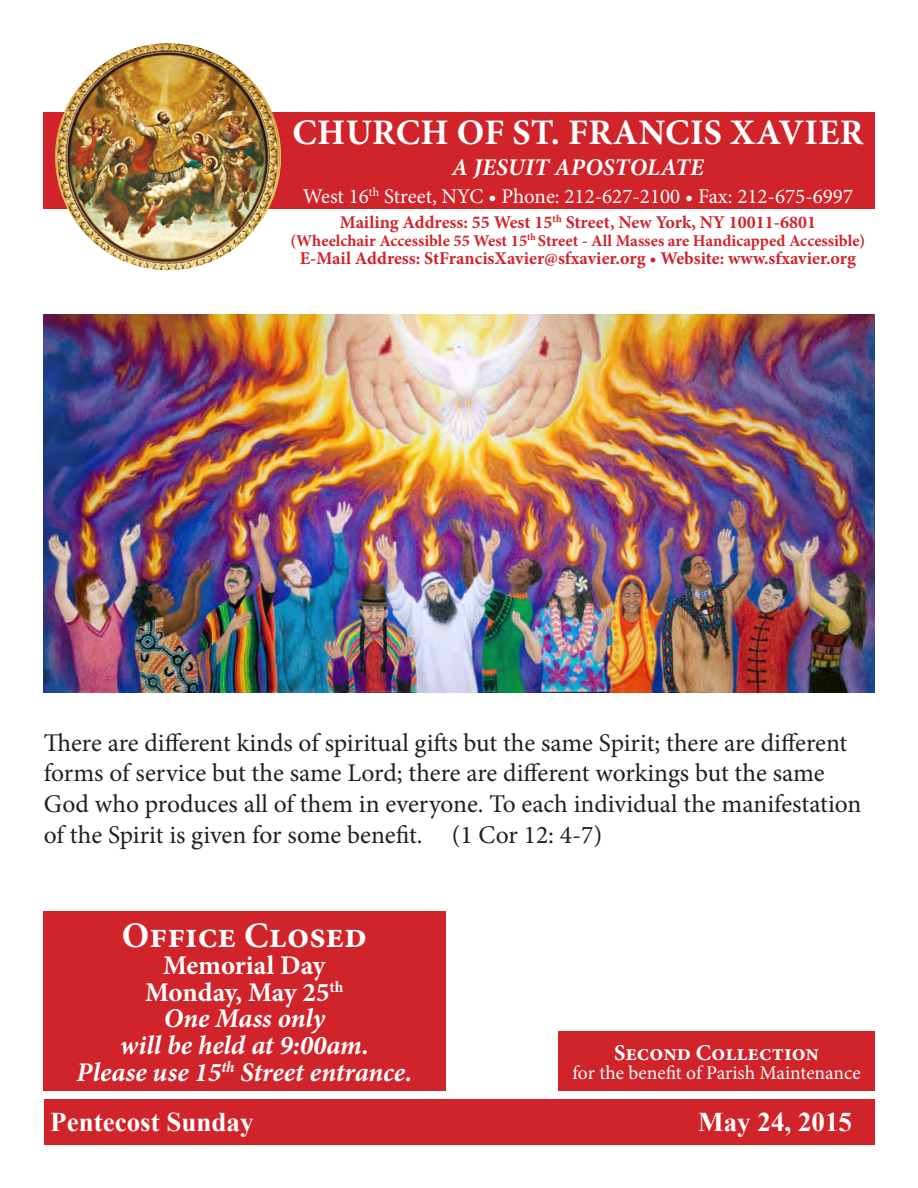
<style>
.page{position:relative;width:918px;height:1188px;background:#fff}
.page>*{position:absolute;margin:0;border:0;box-sizing:border-box;transform-origin:0 0}
.t1{font:700 36px "Minion Pro";letter-spacing:.01em;color:#fff}
.t2{font:italic 700 27px "Minion Pro";color:#fff}
.t3{font:700 27px "Times New Roman";color:#fff}
.t4{font:700 27px "Minion Pro";letter-spacing:-.01em;color:#fff}
.t5{font:25.5px/30.6px "Minion Pro";letter-spacing:-.005em;color:#231f20}
.t6{font:italic 700 24px "Minion Pro";letter-spacing:.01em;color:#fff}
.t7{font:700 22.5px "Minion Pro";color:#fff}
.t8{font:21px "Minion Pro";color:#fff}
.t9{font:19.5px "Minion Pro";letter-spacing:-.005em;color:#fff}
.t10{font:700 18px "Minion Pro";color:#d1232a}
.t11{font:700 16.5px "Minion Pro";letter-spacing:-.005em;color:#d1232a}
</style>
<div class="page">
<div style="left:44px;top:1099px;width:830px;height:46px;background:#d1232a"></div>
<div style="left:43px;top:112px;width:832px;height:96px;background:#d1232a"></div>
<img style="left:55px;top:43px;width:226px;height:227px">
<div style="left:558px;top:1031px;width:317px;height:60px;background:#d1232a"></div>
<img style="left:43px;top:314px;width:832px;height:379px">
<div style="left:43px;top:912px;width:403px;height:179px;background:#d1232a"></div>
<p class="t1" style="left:292px;top:107px;width:572px">CHURCH OF ST. FRANCIS XAVIER</p>
<p class="t6" style="left:452px;top:150px;width:254px">A JESUIT APOSTOLATE</p>
<p class="t8" style="left:303px;top:182px;width:552px">West 16<sup>th</sup> Street, NYC • Phone: 212-627-2100 • Fax: 212-675-6997</p>
<p class="t10" style="left:340px;top:210px;width:478px">Mailing Address: 55 West 15<sup>th</sup> Street, New York, NY 10011-6801</p>
<p class="t11" style="left:290px;top:229px;width:576px">(Wheelchair Accessible 55 West 15<sup>th</sup> Street - All Masses are Handicapped Accessible)</p>
<p class="t10" style="left:300px;top:245px;width:558px">E-Mail Address: StFrancisXavier@sfxavier.org • Website: www.sfxavier.org</p>
<p class="t5" style="left:44px;top:727px;width:819px">There are different kinds of spiritual gifts but the same Spirit; there are different forms of service but the same Lord; there are different workings but the same God who produces all of them in everyone. To each individual the manifestation of the Spirit is given for some benefit. (1 Cor 12: 4-7)</p>
<p class="t1" style="left:122px;top:910px;width:246px">Office Closed</p>
<p class="t4" style="left:163px;top:946px;width:164px">Memorial Day</p>
<p class="t4" style="left:145px;top:973px;width:200px">Monday, May 25<sup>th</sup></p>
<p class="t2" style="left:164px;top:1000px;width:163px">One Mass only</p>
<p class="t2" style="left:120px;top:1026px;width:251px">will be held at 9:00am.</p>
<p class="t2" style="left:77px;top:1053px;width:337px">Please use 15<sup>th</sup> Street entrance.</p>
<p class="t7" style="left:614px;top:1036px;width:207px">Second Collection</p>
<p class="t9" style="left:572px;top:1060px;width:290px">for the benefit of Parish Maintenance</p>
<p class="t3" style="left:50px;top:1103px;width:205px">Pentecost Sunday</p>
<p class="t3" style="left:698px;top:1103px;width:155px">May 24, 2015</p>
</div>
